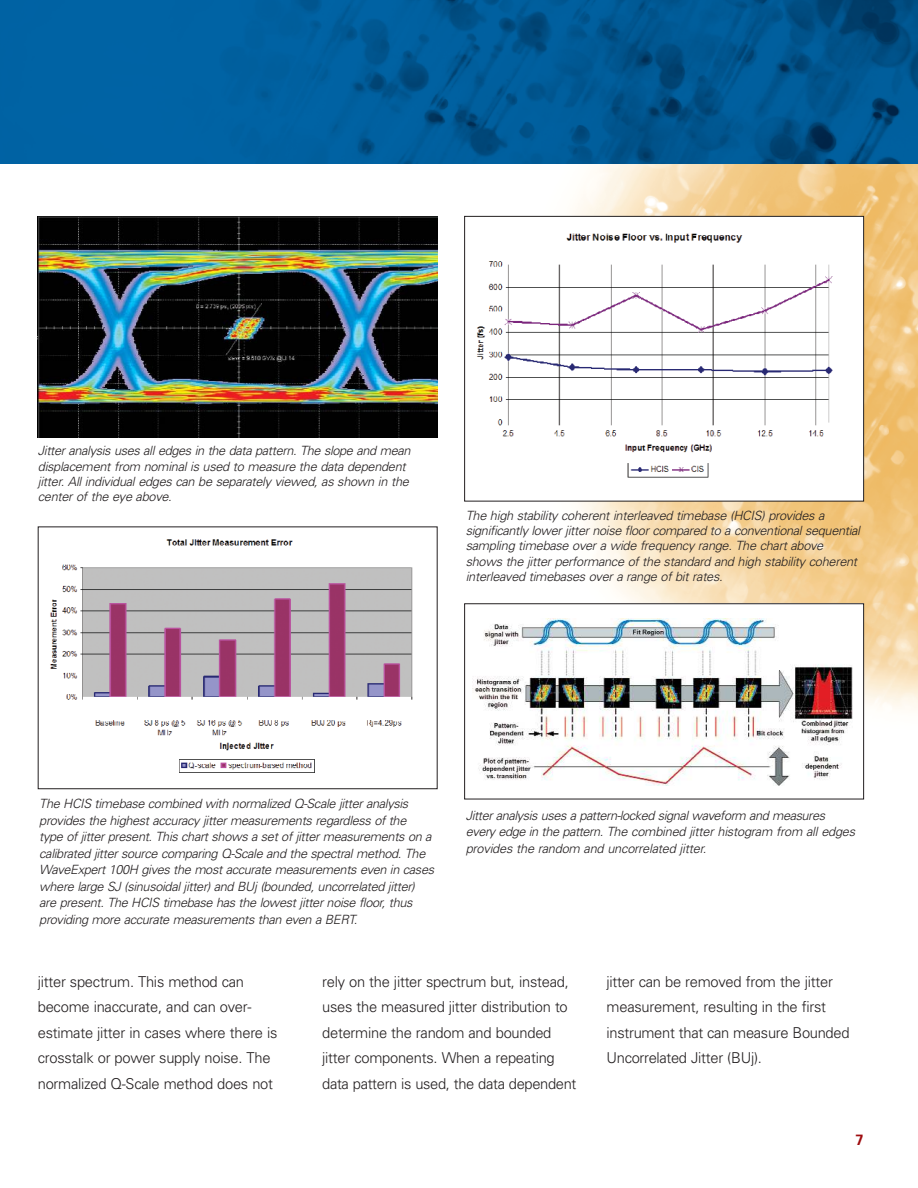
<style>
.page{position:relative;width:918px;height:1188px;background:#fff}
.page>*{position:absolute;margin:0;border:0;box-sizing:border-box;transform-origin:0 0}
.t1{font:300 15px/25.5px "Univers";letter-spacing:-.015em;color:#231f20}
.t2{font:700 15px "Univers";color:#9e0c0f}
.t3{font:italic 300 12.75px/16.5px "Univers";letter-spacing:-.03em;color:#231f20}
</style>
<div class="page">
<img style="left:464px;top:163px;width:454px;height:581px">
<img style="left:38px;top:216px;width:400px;height:221px">
<div style="left:465px;top:216px;width:399px;height:285px;background:#fff"></div>
<img style="left:476px;top:233px;width:357px;height:245px">
<div style="left:464px;top:216px;width:400px;height:286px;border:1px solid #231f20"></div>
<div style="left:465px;top:604px;width:399px;height:195px;background:#fff"></div>
<img style="left:473px;top:619px;width:379px;height:167px">
<div style="left:464px;top:603px;width:400px;height:196px;border:1px solid #231f20"></div>
<img style="left:50px;top:539px;width:363px;height:234px">
<div style="left:38px;top:526px;width:400px;height:263px;border:1px solid #231f20"></div>
<img style="left:0;top:0;width:918px;height:163px">
<p class="t3" style="left:38px;top:444px;width:377px;line-height:15.3px">Jitter analysis uses all edges in the data pattern. The slope and mean displacement from nominal is used to measure the data dependent jitter. All individual edges can be separately viewed, as shown in the center of the eye above.</p>
<p class="t3" style="left:466px;top:509px;width:398px;line-height:15.3px">The high stability coherent interleaved timebase (HCIS) provides a significantly lower jitter noise floor compared to a conventional sequential sampling timebase over a wide frequency range. The chart above shows the jitter performance of the standard and high stability coherent interleaved timebases over a range of bit rates.</p>
<p class="t3" style="left:39px;top:797px;width:399px">The HCIS timebase combined with normalized Q-Scale jitter analysis provides the highest accuracy jitter measurements regardless of the type of jitter present. This chart shows a set of jitter measurements on a calibrated jitter source comparing Q-Scale and the spectral method. The WaveExpert 100H gives the most accurate measurements even in cases where large SJ (sinusoidal jitter) and BUj (bounded, uncorrelated jitter) are present. The HCIS timebase has the lowest jitter noise floor, thus providing more accurate measurements than even a BERT.</p>
<p class="t3" style="left:466px;top:808px;width:394px">Jitteranalysis uses a pattern-locked signalwaveform and measures every edge in the pattern. The combined jitter histogram from all edges provides the random and uncorrelated jitter.</p>
<p class="t1" style="left:38px;top:970px;width:241px">jitter spectrum. This method can become inaccurate, and can over - estimate jitter in cases where there is crosstalk or power supply noise. The normalized Q-Scale method does not</p>
<p class="t1" style="left:322px;top:970px;width:256px">rely on the jitter spectrum but, instead, uses the measured jitter distribution to determine the random and bounded jitter components. When a repeating data pattern is used, the data dependent</p>
<p class="t1" style="left:607px;top:970px;width:244px">jitter can be removed from the jitter measurement, resulting in the first instrument that can measure Bounded Uncorrelated Jitter (BUj).</p>
<p class="t2" style="left:856px;top:1134px;width:10px">7</p>
</div>
